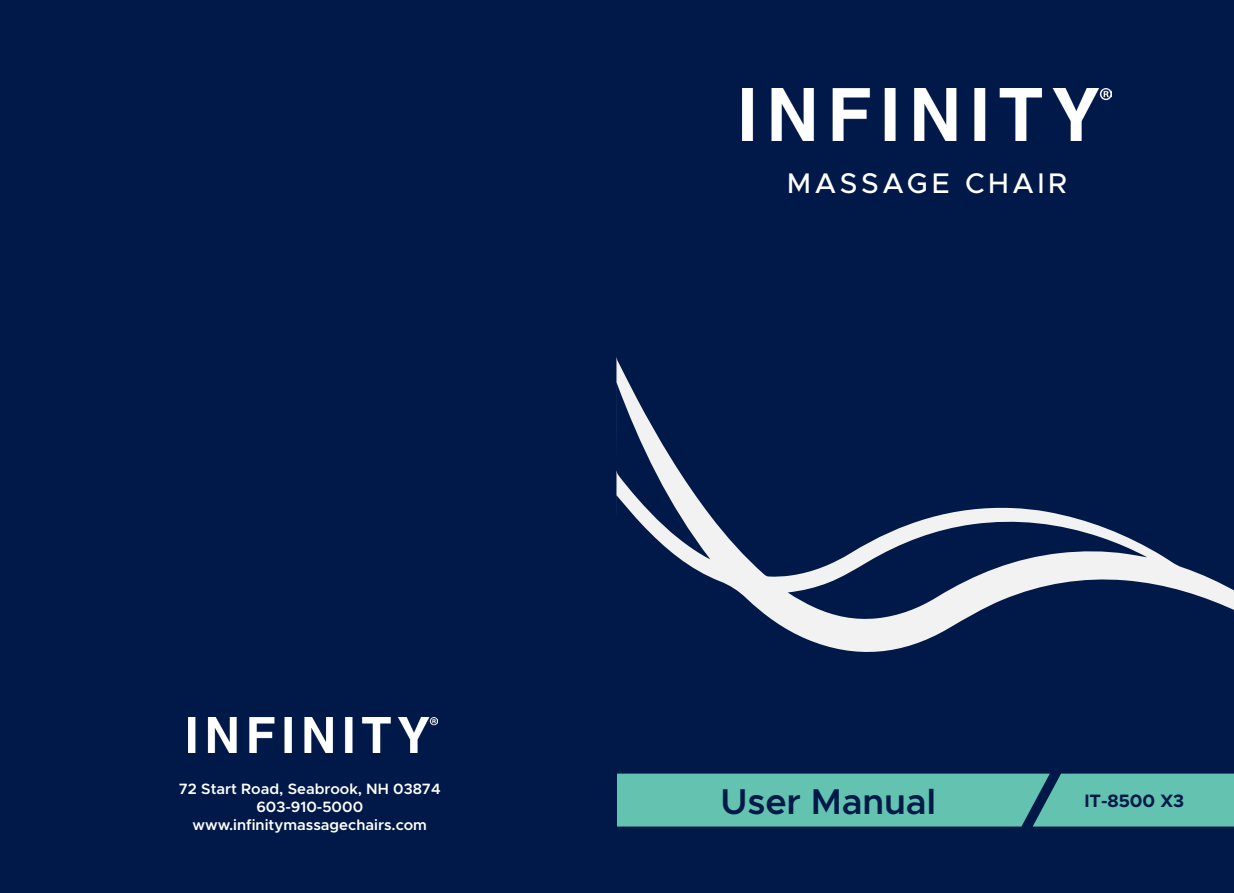
<style>
.page{position:relative;width:1234px;height:893px;background:#fff}
.page>*{position:absolute;margin:0;border:0;box-sizing:border-box;transform-origin:0 0}
.t1{font:600 36px "Metropolis";letter-spacing:-.005em;color:#001948}
.t2{font:500 28.5px "Metropolis";letter-spacing:.125em;color:#fff}
.t3{font:600 20.25px "Metropolis";letter-spacing:-.035em;color:#001948}
.t4{font:700 18px "Metropolis";color:#001948}
.t5{font:600 15px/18px "Metropolis";color:#fff;text-align:center}
</style>
<div class="page">
<div style="left:0;top:0;width:1233px;height:893px;background:#001948"></div>
<div style="left:617px;top:774px;width:616px;height:52px;background:#63c2b0"></div>
<img style="left:742px;top:89px;width:369px;height:52px">
<img style="left:189px;top:717px;width:248px;height:35px">
<svg style="left:616px;top:356px;width:617px;height:304px;background:#243961"></svg>
<div style="left:1064px;top:781px;width:163px;height:43px;background:#63c2b0"></div>
<h2 class="t2" style="left:786px;top:165px;width:281px">MASSAGE CHAIR</h2>
<p class="t5" style="left:179px;top:780px;width:263px">72 Start Road, Seabrook, NH 03874<br>603-910-5000 www.infinitymassagechairs.com</p>
<p class="t4" style="left:1084px;top:789px;width:101px">IT-8500 X3</p>
<h1 class="t1" style="left:720px;top:779px;width:217px">User Manual</h1>
<h3 class="t3" style="left:1091px;top:790px;width:97px">DYNASTY</h3>
</div>
